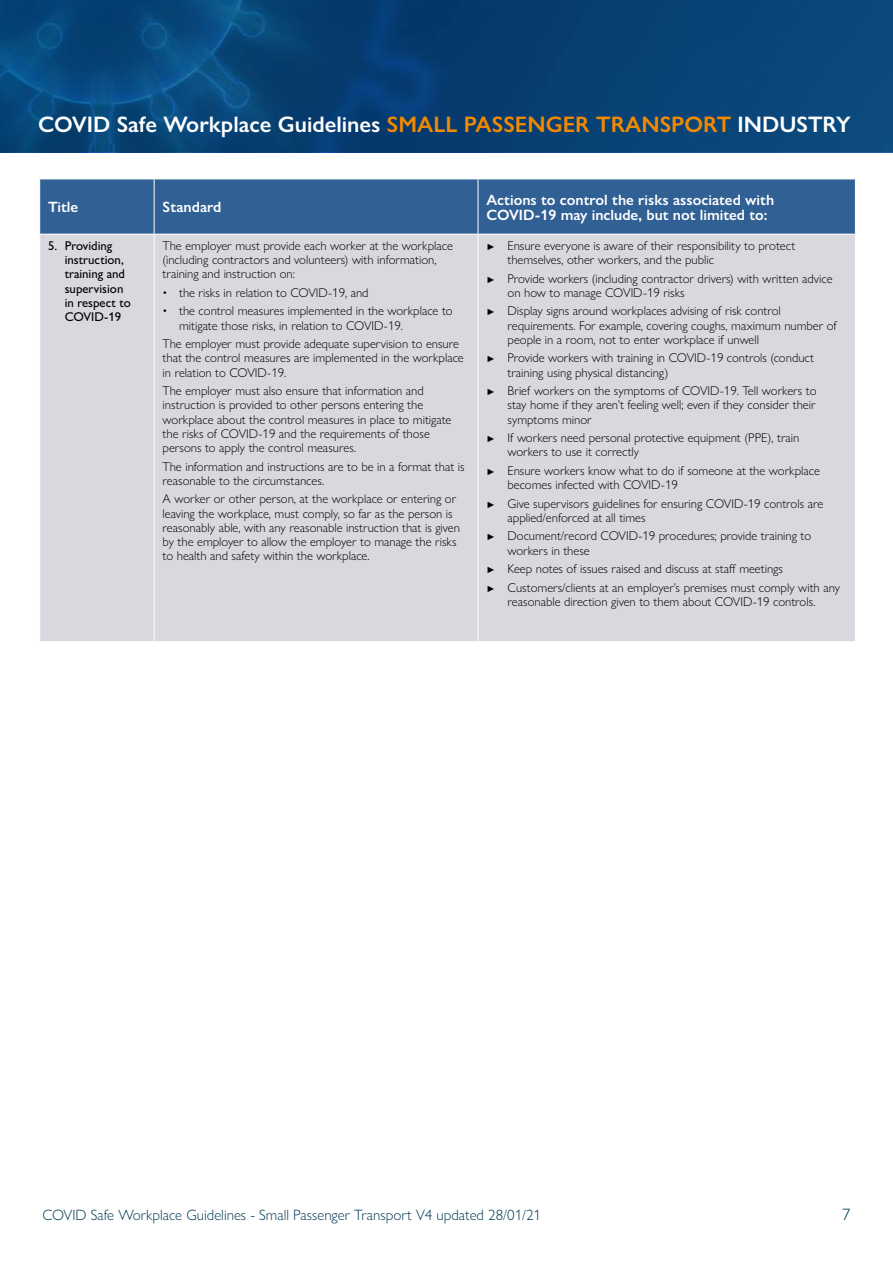
<style>
.page{position:relative;width:893px;height:1263px;background:#fff}
.page>*{position:absolute;margin:0;border:0;box-sizing:border-box;transform-origin:0 0}
.t1{font:600 22.5px "Gill Sans Nova";color:#fff}
.t2{font:300 16.5px "Gill Sans Nova";color:#003952}
.t3{font:600 15px/15px "Gill Sans Nova";color:#fff}
.t4{font:300 15px "Gill Sans Nova";color:#003952}
.t5{font:300 12.75px/14.2px "Gill Sans Nova";color:#000}
.t6{font:500 12.75px/14.2px "Gill Sans Nova";color:#000}
.s1{color:#f18a00}
.s2{font-weight:500;font-size:9px}
</style>
<div class="page">
<svg style="left:0;top:0;width:893px;height:151px;background:#074276"></svg>
<div style="left:40px;top:180px;width:815px;height:54px;background:#316094"></div>
<div style="left:40px;top:235px;width:815px;height:406px;background:#d8d9df"></div>
<hr style="left:154px;top:235px;width:1px;height:406px;background:#fff">
<hr style="left:478px;top:235px;width:1px;height:406px;background:#fff">
<hr style="left:154px;top:179px;width:1px;height:55px;background:#fff">
<hr style="left:478px;top:179px;width:1px;height:55px;background:#fff">
<h1 class="t1" style="left:38px;top:111px;width:814px">COVID Safe Workplace Guidelines <span class="s1">SMALL PASSENGER TRANSPORT</span> INDUSTRY</h1>
<p class="t3" style="left:48px;top:199px;width:32px">Title</p>
<p class="t3" style="left:163px;top:199px;width:60px">Standard</p>
<p class="t3" style="left:487px;top:192px;width:289px">Actions to control the risks associated with<br>COVID-19 may include, but not limited to:</p>
<p class="t6" style="left:65px;top:238px;width:68px;text-indent:-16px">5. Providing instruction, training and supervision in respect to<br>COVID-19</p>
<p class="t5" style="left:163px;top:238px;width:292px">The employer must provide each worker at the workplace (including contractors and volunteers) with information, training and instruction on:</p>
<p class="t5" style="left:507px;top:238px;width:289px;text-indent:-21px"><span class="s2">►</span> Ensure everyone is aware of their responsibility to protect themselves, other workers, and the public</p>
<p class="t5" style="left:507px;top:271px;width:326px;text-indent:-21px"><span class="s2">►</span> Provide workers (including contractor drivers) with written advice on how to manage COVID-19 risks</p>
<p class="t5" style="left:507px;top:304px;width:331px;text-indent:-21px"><span class="s2">►</span> Display signs around workplaces advising of risk control requirements. For example, covering coughs, maximum number of people in a room, not to enter workplace if unwell</p>
<p class="t5" style="left:507px;top:351px;width:308px;text-indent:-21px"><span class="s2">►</span> Provide workers with training in COVID-19 controls (conduct training using physical distancing)</p>
<p class="t5" style="left:507px;top:383px;width:310px;text-align:justify;text-indent:-21px"><span class="s2">►</span> Brief workers on the symptoms of COVID-19. Tell workers to stay home if they aren’t feeling well; even if they consider their symptoms minor</p>
<p class="t5" style="left:507px;top:430px;width:293px;text-indent:-21px"><span class="s2">►</span> If workers need personal protective equipment (PPE), train workers to use it correctly</p>
<p class="t5" style="left:507px;top:463px;width:314px;text-indent:-21px"><span class="s2">►</span> Ensure workers know what to do if someone at the workplace becomes infected with COVID-19</p>
<p class="t5" style="left:507px;top:496px;width:317px;text-indent:-21px"><span class="s2">►</span> Give supervisors guidelines for ensuring COVID-19 controls are applied/enforced at all times</p>
<p class="t5" style="left:507px;top:529px;width:305px;text-indent:-21px"><span class="s2">►</span> Document/record COVID-19 procedures; provide training to workers in these</p>
<p class="t5" style="left:486px;top:559px;width:355px;line-height:18.5px"><span class="s2">►</span> Keep notes of issues raised and discuss at staff meetings<br><span class="s2">►</span> Customers/clients at an employer’s premises must comply with any</p>
<p class="t5" style="left:507px;top:594px;width:309px">reasonable direction given to them about COVID-19 controls.</p>
<p class="t5" style="left:163px;top:285px;width:207px">• the risks in relation to COVID-19, and</p>
<p class="t5" style="left:179px;top:304px;width:275px;text-indent:-16px">• the control measures implemented in the workplace to mitigate those risks, in relation to COVID-19.</p>
<p class="t5" style="left:163px;top:337px;width:303px">The employer must provide adequate supervision to ensure that the control measures are implemented in the workplace in relation to COVID-19.</p>
<p class="t5" style="left:163px;top:384px;width:290px">The employer must also ensure that information and instruction is provided to other persons entering the workplace about the control measures in place to mitigate the risks of COVID-19 and the requirements of those persons to apply the control measures.</p>
<p class="t5" style="left:163px;top:459px;width:303px">The information and instructions are to be in a format that is reasonable to the circumstances.</p>
<p class="t5" style="left:163px;top:492px;width:299px">A worker or other person, at the workplace or entering or leaving the workplace, must comply, so far as the person is reasonably able, with any reasonable instruction that is given by the employer to allow the employer to manage the risks to health and safety within the workplace.</p>
<p class="t4" style="left:43px;top:1206px;width:500px">COVID Safe Workplace Guidelines - Small Passenger Transport V4 updated 28/01/21</p>
<p class="t2" style="left:842px;top:1204px;width:10px">7</p>
</div>
